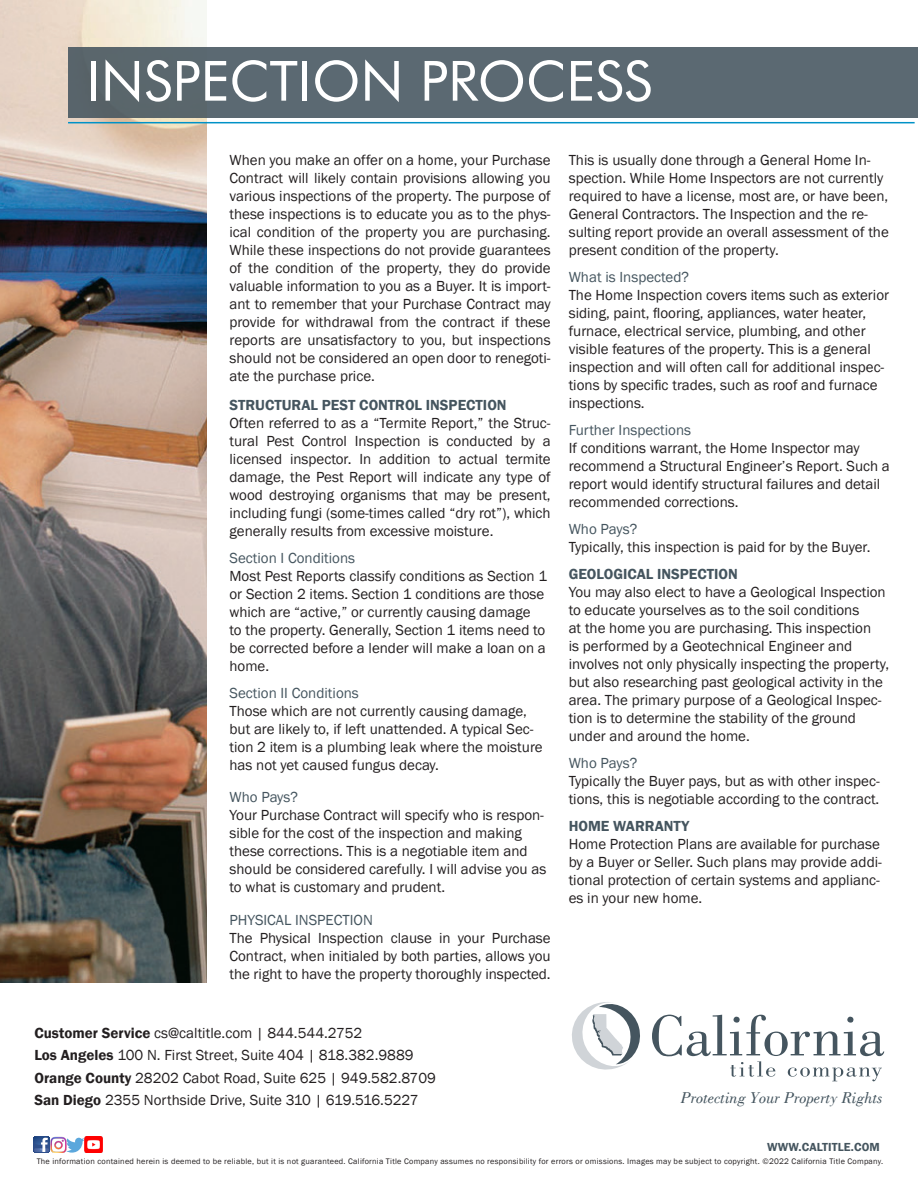
<style>
.page{position:relative;width:918px;height:1188px;background:#fff}
.page>*{position:absolute;margin:0;border:0;box-sizing:border-box;transform-origin:0 0}
.t1{font:55.5px "Futura BT";color:#fff}
.t2{font:16.5px "Capelli Italic SWFTE";color:#45555f}
.t3{font:15px/18px "Franklin Gothic";color:#231f20}
.t4{font:600 15px "Franklin Gothic";color:#45555f}
.t5{font:15px "Franklin Gothic";color:#45555f}
.t6{font:600 12px "Franklin Gothic";letter-spacing:.01em;color:#45555f}
.t7{font:8.25px "Franklin Gothic";letter-spacing:.03em;color:#231f20}
.s1{color:#45555f}
.s2{font-weight:600;color:#45555f}
.s3{font-weight:600}
</style>
<div class="page">
<img style="left:0;top:0;width:206px;height:983px">
<svg style="left:652px;top:1015px;width:232px;height:66px"></svg>
<svg style="left:572px;top:1002px;width:68px;height:68px"></svg>
<svg style="left:34px;top:1137px;width:15px;height:16px"></svg>
<img style="left:51px;top:1137px;width:15px;height:16px">
<svg style="left:67px;top:1138px;width:17px;height:15px"></svg>
<img style="left:84px;top:1137px;width:18px;height:16px">
<div style="left:68px;top:48px;width:850px;height:70px;background:#5b6972"></div>
<hr style="left:68px;top:122px;width:847px;height:1px;background:#0092c7">
<p class="t1" style="left:86px;top:47px;width:567px">INSPECTION PROCESS</p>
<p class="t3" style="left:230px;top:151px;width:323px;text-align:justify">When you make an offer on a home, your Purchase Contract will likely contain provisions allowing you various inspections of the property. The purpose of these inspections is to educate you as to the phys&shy;ical condition of the property you are purchasing.<br>While these inspections do not provide guarantees of the condition of the property, they do provide valuable information to you as a Buyer. It is import&shy;ant to remember that your Purchase Contract may provide for withdrawal from the contract if these reports are unsatisfactory to you, but inspections should not be considered an open door to renegoti&shy;ate the purchase price.</p>
<p class="t4" style="left:230px;top:395px;width:279px">STRUCTURAL PEST CONTROL INSPECTION</p>
<p class="t3" style="left:230px;top:414px;width:323px;text-align:justify">Often referred to as a “Termite Report,” the Struc&shy;tural Pest Control Inspection is conducted by a licensed inspector. In addition to actual termite damage, the Pest Report will indicate any type of wood destroying organisms that may be present, including fungi (some-times called “dry rot”), which generally results from excessive moisture.</p>
<p class="t3" style="left:230px;top:549px;width:319px"><span class="s1">Section I Conditions<br></span>Most Pest Reports classify conditions as Section 1 or Section 2 items. Section 1 conditions are those which are “active,” or currently causing damage<br>to the property. Generally, Section 1 items need to be corrected before a lender will make a loan on a home.</p>
<p class="t3" style="left:230px;top:684px;width:315px"><span class="s1">Section II Conditions<br></span>Those which are not currently causing damage, but are likely to, if left unattended. A typical Sec&shy;tion 2 item is a plumbing leak where the moisture has not yet caused fungus decay.</p>
<p class="t3" style="left:230px;top:788px;width:318px"><span class="s1">Who Pays?<br></span>Your Purchase Contract will specify who is respon&shy;sible for the cost of the inspection and making these corrections. This is a negotiable item and should be considered carefully. I will advise you as to what is customary and prudent.</p>
<p class="t5" style="left:230px;top:910px;width:145px">PHYSICAL INSPECTION</p>
<p class="t3" style="left:230px;top:929px;width:323px;text-align:justify">The Physical Inspection clause in your Purchase Contract, when initialed by both parties, allows you the right to have the property thoroughly inspected.</p>
<p class="t3" style="left:569px;top:151px;width:322px">This is usually done through a General Home In&shy;spection. While Home Inspectors are not currently required to have a license, most are, or have been, General Contractors. The Inspection and the re&shy;sulting report provide an overall assessment of the present condition of the property.</p>
<p class="t3" style="left:569px;top:268px;width:322px"><span class="s1">What is Inspected?<br></span>The Home Inspection covers items such as exterior siding, paint, flooring, appliances, water heater, furnace, electrical service, plumbing, and other visible features of the property. This is a general inspection and will often call for additional inspec&shy;tions by specific trades, such as roof and furnace inspections.</p>
<p class="t3" style="left:569px;top:421px;width:323px"><span class="s1">Further Inspections<br></span>If conditions warrant, the Home Inspector may recommend a Structural Engineer’s Report. Such a report would identify structural failures and detail recommended corrections.</p>
<p class="t3" style="left:569px;top:520px;width:303px"><span class="s1">Who Pays?<br></span>Typically, this inspection is paid for by the Buyer.</p>
<p class="t3" style="left:569px;top:565px;width:322px"><span class="s2">GEOLOGICAL INSPECTION<br></span>You may also elect to have a Geological Inspection to educate yourselves as to the soil conditions<br>at the home you are purchasing. This inspection<br>is performed by a Geotechnical Engineer and involves not only physically inspecting the property, but also researching past geological activity in the area. The primary purpose of a Geological Inspec&shy;tion is to determine the stability of the ground under and around the home.</p>
<p class="t3" style="left:569px;top:754px;width:313px"><span class="s1">Who Pays?<br></span>Typically the Buyer pays, but as with other inspec&shy;tions, this is negotiable according to the contract.</p>
<p class="t3" style="left:569px;top:817px;width:315px"><span class="s2">HOME WARRANTY<br></span>Home Protection Plans are available for purchase by a Buyer or Seller. Such plans may provide addi&shy;tional protection of certain systems and applianc&shy;es in your new home.</p>
<p class="t3" style="left:34px;top:1024px;width:330px"><span class="s3">Customer Service</span> cs@caltitle.com | 844.544.2752</p>
<p class="t3" style="left:34px;top:1046px;width:381px"><span class="s3">Los Angeles</span> 100 N. First Street, Suite 404 | 818.382.9889</p>
<p class="t3" style="left:34px;top:1069px;width:403px"><span class="s3">Orange County</span> 28202 Cabot Road, Suite 625 | 949.582.8709</p>
<p class="t3" style="left:34px;top:1091px;width:386px"><span class="s3">San Diego</span> 2355 Northside Drive, Suite 310 | 619.516.5227</p>
<p class="t2" style="left:681px;top:1088px;width:203px">Protecting Your Property Rights</p>
<p class="t6" style="left:767px;top:1140px;width:114px">WWW.CALTITLE.COM</p>
<p class="t7" style="left:37px;top:1156px;width:848px">The information contained herein is deemed to be reliable, but it is not guaranteed. California Title Company assumes no responsibility for errors or omissions. Images may be subject to copyright. ©2022 California Title Company.</p>
</div>
